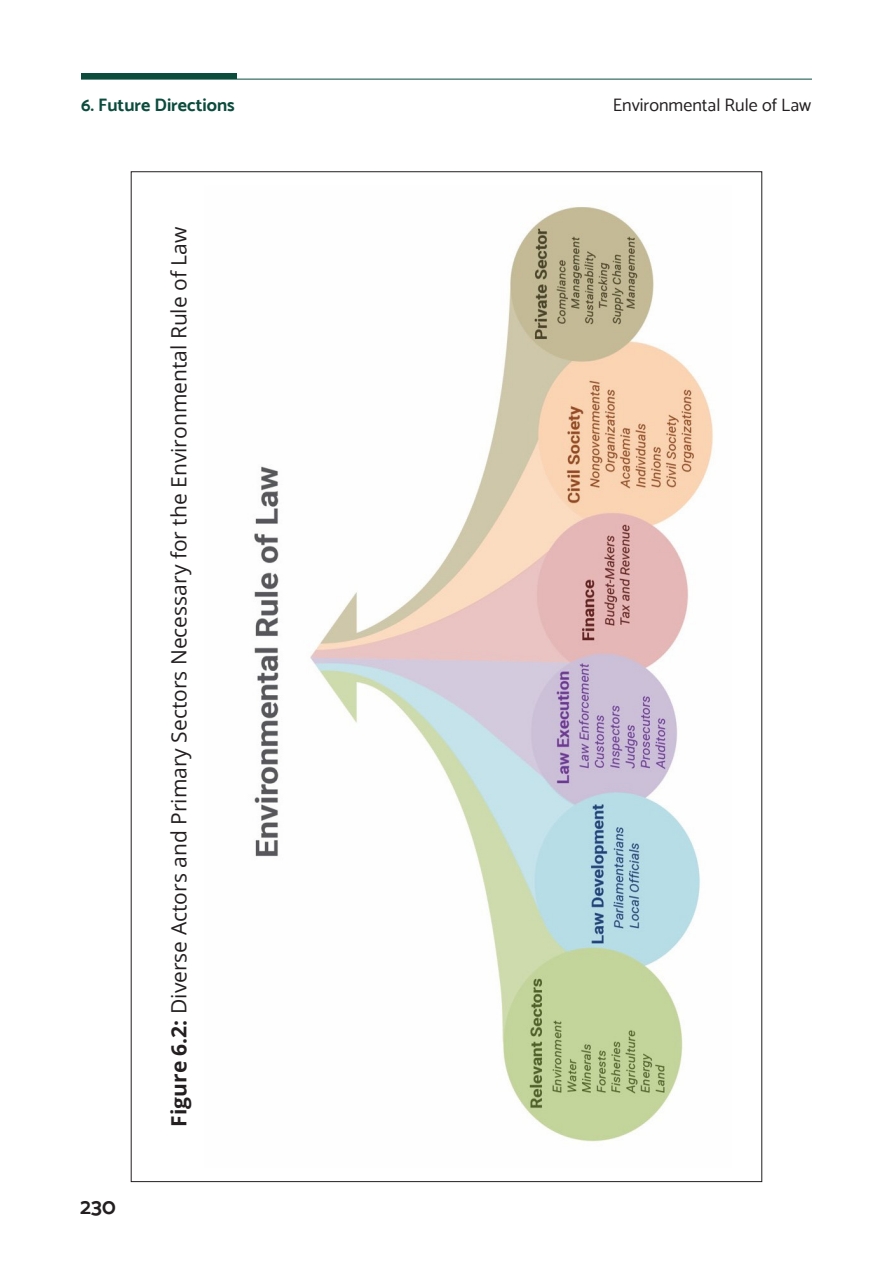
<style>
.page{position:relative;width:893px;height:1263px;background:#fff}
.page>*{position:absolute;margin:0;border:0;box-sizing:border-box;transform-origin:0 0}
.t1{font:700 22.5px "Catamaran";color:#231f20}
.Figure_Head{font:21px "Open Sans";color:#231f20}
.t2{font:18px "Catamaran";color:#231f20}
.t3{font:700 18px "Catamaran";color:#0b4c3c}
.s1{font-weight:700}
</style>
<div class="page">
<hr style="left:81px;top:79px;width:731px;height:1px;background:#0b4c3c">
<div style="left:81px;top:74px;width:156px;height:5px;background:#0b4c3c"></div>
<img style="left:254px;top:207px;width:459px;height:935px">
<p class="t3" style="left:81px;top:94px;width:155px">6. Future Directions</p>
<p class="t2" style="left:613px;top:94px;width:200px">Environmental Rule of Law</p>
<p class="t1" style="left:80px;top:1193px;width:37px">230</p>
<p class="Figure_Head" style="left:164px;top:1126px;width:901px;rotate:-90deg"><span class="s1">Figure 6.2:</span> Diverse Actors and Primary Sectors Necessary for the Environmental Rule of Law</p>
</div>
